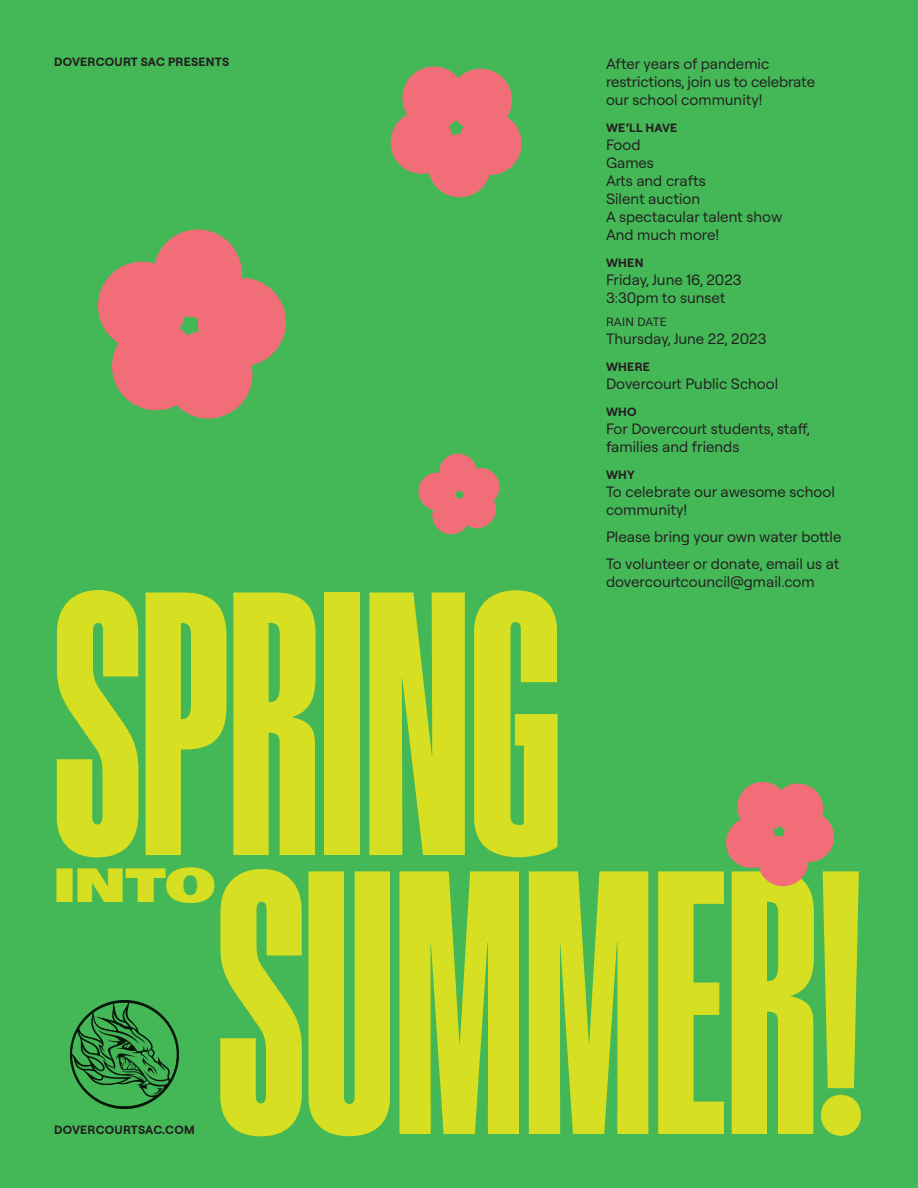
<style>
.page{position:relative;width:918px;height:1188px;background:#44b757}
.page>*{position:absolute;margin:0;border:0;box-sizing:border-box;transform-origin:0 0}
.t1{font:375px "ABC Gravity XX Compressed Unlicensed Trial";color:#d6df21}
.t2{font:48px "ABC Gravity Expanded Unlicensed Trial";color:#d6df21}
.t3{font:15px/18px "Roobert";color:#231f20}
.t4{font:700 12px "Roobert";letter-spacing:.025em;color:#231f20}
.t5{font:12px "Roobert";letter-spacing:.02em;color:#231f20}
</style>
<div class="page">
<div style="left:98px;top:262px;width:88px;height:88px;background:#f16d78;border-radius:50%"></div>
<div style="left:154px;top:229px;width:88px;height:89px;background:#f16d78;border-radius:50%"></div>
<div style="left:198px;top:278px;width:88px;height:88px;background:#f16d78;border-radius:50%"></div>
<div style="left:164px;top:330px;width:88px;height:88px;background:#f16d78;border-radius:50%"></div>
<div style="left:112px;top:322px;width:88px;height:88px;background:#f16d78;border-radius:50%"></div>
<svg style="left:390px;top:66px;width:132px;height:132px"></svg>
<div style="left:432px;top:496px;width:38px;height:38px;background:#f16d78;border-radius:50%"></div>
<div style="left:419px;top:472px;width:37px;height:38px;background:#f16d78;border-radius:50%"></div>
<div style="left:439px;top:454px;width:38px;height:37px;background:#f16d78;border-radius:50%"></div>
<div style="left:462px;top:468px;width:37px;height:38px;background:#f16d78;border-radius:50%"></div>
<div style="left:458px;top:490px;width:38px;height:38px;background:#f16d78;border-radius:50%"></div>
<svg style="left:726px;top:781px;width:109px;height:106px"></svg>
<img style="left:70px;top:1000px;width:108px;height:108px">
<p class="t4" style="left:54px;top:53px;width:177px">DOVERCOURT SAC PRESENTS</p>
<p class="t3" style="left:606px;top:54px;width:211px">After years of pandemic restrictions, join us to celebrate our school community!</p>
<p class="t4" style="left:606px;top:119px;width:73px">WE’LL HAVE</p>
<p class="t3" style="left:606px;top:135px;width:36px">Food</p>
<p class="t3" style="left:606px;top:153px;width:49px">Games</p>
<p class="t3" style="left:606px;top:171px;width:101px">Arts and crafts</p>
<p class="t3" style="left:606px;top:189px;width:96px">Silent auction</p>
<p class="t3" style="left:606px;top:207px;width:178px">A spectacular talent show</p>
<p class="t3" style="left:606px;top:225px;width:115px">And much more!</p>
<p class="t4" style="left:606px;top:254px;width:39px">WHEN</p>
<p class="t3" style="left:606px;top:270px;width:137px">Friday, June 16, 2023<br>3:30pm to sunset</p>
<p class="t5" style="left:606px;top:313px;width:62px">RAIN DATE</p>
<p class="t3" style="left:606px;top:328px;width:162px">Thursday, June 22, 2023</p>
<p class="t4" style="left:606px;top:358px;width:45px">WHERE</p>
<p class="t3" style="left:606px;top:373px;width:174px">Dovercourt Public School</p>
<p class="t4" style="left:606px;top:403px;width:32px">WHO</p>
<p class="t3" style="left:606px;top:418px;width:205px">For Dovercourt students, staff, families and friends</p>
<p class="t4" style="left:606px;top:466px;width:31px">WHY</p>
<p class="t3" style="left:606px;top:481px;width:230px">To celebrate our awesome school community!</p>
<p class="t3" style="left:606px;top:526px;width:237px">Please bring your own water bottle</p>
<p class="t3" style="left:606px;top:553px;width:235px">To volunteer or donate, email us at dovercourtcouncil@gmail.com</p>
<p class="t1" style="left:54px;top:550px;width:509px">SPRING</p>
<p class="t1" style="left:218px;top:829px;width:648px">SUMMER!</p>
<p class="t2" style="left:54px;top:858px;width:163px">INTO</p>
<p class="t4" style="left:54px;top:1121px;width:142px">DOVERCOURTSAC.COM</p>
</div>
